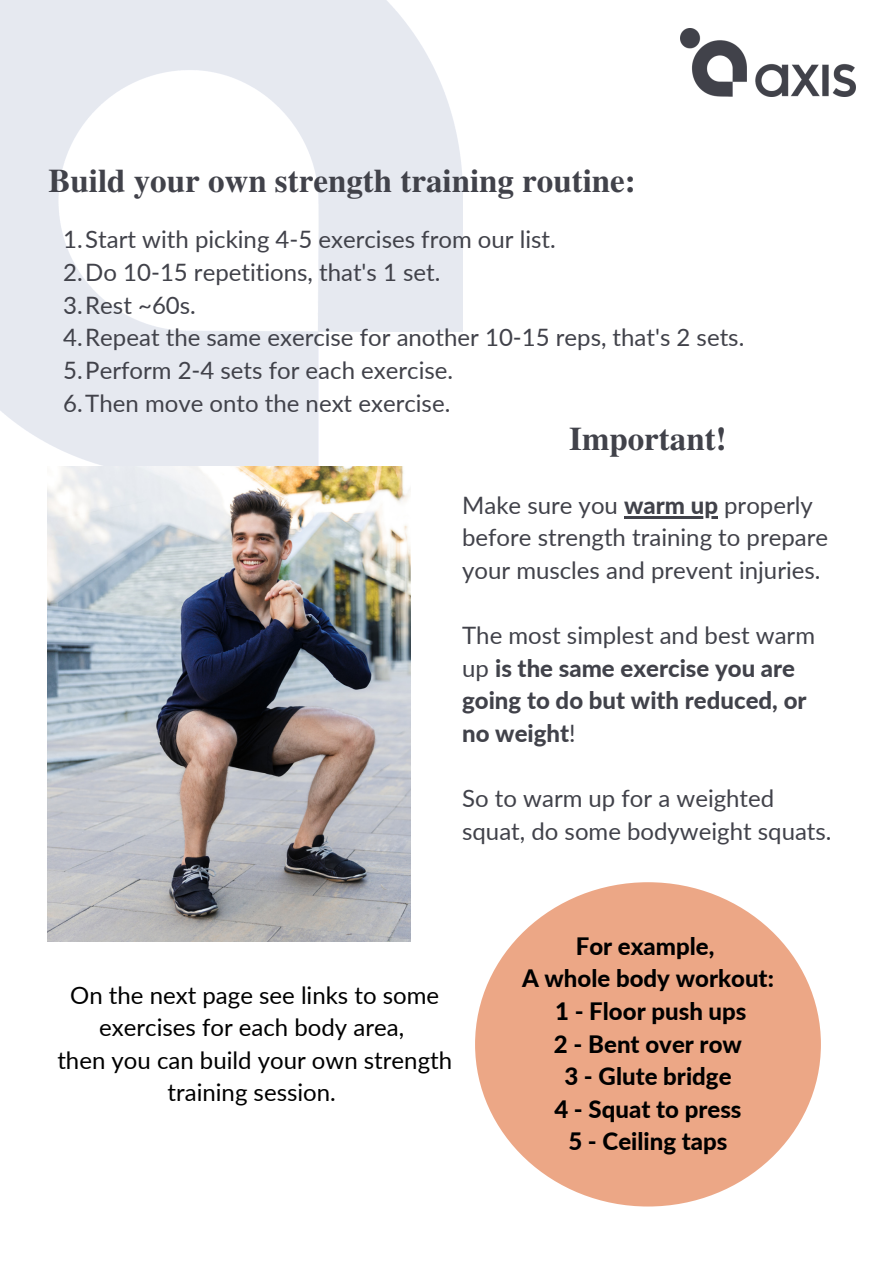
<style>
.page{position:relative;width:893px;height:1264px;background:#fff}
.page>*{position:absolute;margin:0;border:0;box-sizing:border-box;transform-origin:0 0}
.t1{font:700 33px "Te X Gyre Termes";color:#41424a}
.t2{font:24px/32.5px "Lato";color:#41424a}
.t3{font:24px/32.5px "Lato";color:#000;text-align:center}
.t4{font:800 24px/32.5px "Lato";color:#000;text-align:center}
.t5{font:800 24px/32.5px "Lato";color:#41424a}
.s1{font-weight:800}
.s2{font-weight:400}
</style>
<div class="page">
<img style="left:47px;top:466px;width:363px;height:475px">
<div style="left:475px;top:882px;width:345px;height:324px;background:#eca786;border-radius:50%"></div>
<img style="left:680px;top:29px;width:175px;height:67px">
<hr style="left:624px;top:516px;width:94px;height:2px;background:#41424a">
<h1 class="t1" style="left:49px;top:155px;width:589px">Build your own strength training routine:</h1>
<p class="t2" style="left:63px;top:223px;width:682px">1.Start with picking 4-5 exercises from our list.<br>2.Do 10-15 repetitions, that's 1 set.<br>3.Rest ~60s.<br>4.Repeat the same exercise for another 10-15 reps, that's 2 sets.<br>5.Perform 2-4 sets for each exercise.<br>6.Then move onto the next exercise.</p>
<h1 class="t1" style="left:569px;top:413px;width:159px">Important!</h1>
<p class="t2" style="left:462px;top:488px;width:367px">Make sure you <span class="s1">warm up</span> properly before strength training to prepare your muscles and prevent injuries.</p>
<p class="t5" style="left:462px;top:618px;width:354px"><span class="s2">The most simplest and best warm up</span> is the same exercise you are going to do but with reduced, or no weight<span class="s2">!</span></p>
<p class="t2" style="left:462px;top:781px;width:371px">So to warm up for a weighted squat, do some bodyweight squats.</p>
<p class="t3" style="left:57px;top:978px;width:396px">On the next page see links to some exercises for each body area,<br>then you can build your own strength training session.</p>
<p class="t4" style="left:522px;top:929px;width:253px">For example,<br>A whole body workout:<br>1 - Floor push ups<br>2 - Bent over row<br>3 - Glute bridge<br>4 - Squat to press<br>5 - Ceiling taps</p>
</div>
